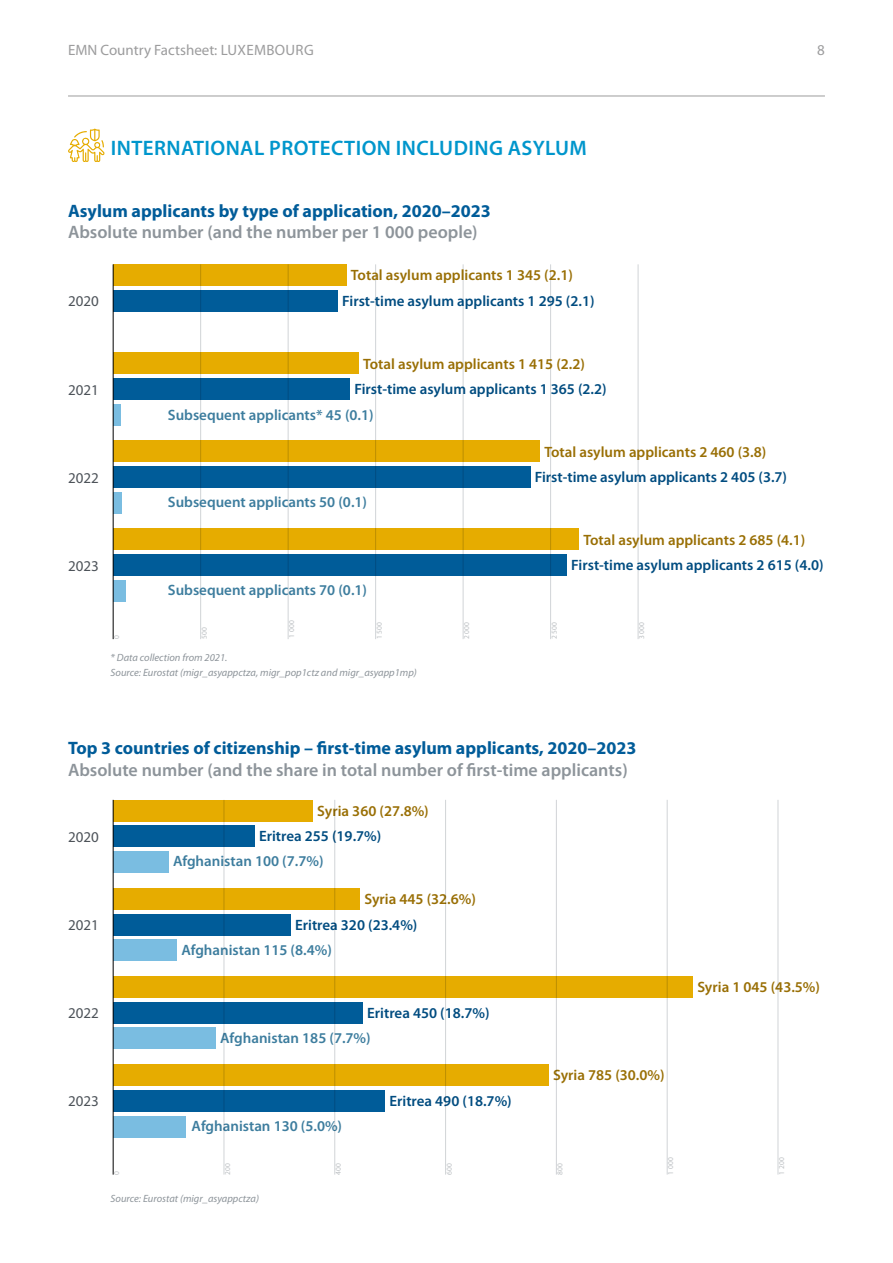
<style>
.page{position:relative;width:893px;height:1263px;background:#fff}
.page>*{position:absolute;margin:0;border:0;box-sizing:border-box;transform-origin:0 0}
.H2{font:600 21px "Myriad Pro";letter-spacing:.02em;color:#0096cc}
.GR_header{font:700 18px "Myriad Pro";color:#005c99}
.GR_subheader_P{font:600 18px "Myriad Pro";color:#8d949a}
.GR_values{font:600 15px "Myriad Pro";color:#004c80}
.GR_values-2{font:600 15px "Myriad Pro";color:#996f05}
.GR_values-3{font:600 15px "Myriad Pro";color:#3d7d9e}
.GR_axis{font:15px "Myriad Pro";color:#4d5359}
.t1{font:15px "Myriad Pro";color:#9c9c9d}
.GR_source{font:italic 10.5px "Myriad Pro";color:#8d949a}
.t2{font:7.5px "Myriad Pro";letter-spacing:.025em;color:#bbbfc2}
</style>
<div class="page">
<hr style="left:68px;top:96px;width:757px;height:1px;background:#9c9c9d">
<svg style="left:68px;top:129px;width:37px;height:33px"></svg>
<div style="left:113px;top:264px;width:234px;height:22px;background:#e6ac00"></div>
<div style="left:113px;top:290px;width:225px;height:22px;background:#005c99"></div>
<div style="left:113px;top:352px;width:246px;height:22px;background:#e6ac00"></div>
<div style="left:113px;top:378px;width:237px;height:22px;background:#005c99"></div>
<div style="left:113px;top:404px;width:8px;height:22px;background:#7abde1"></div>
<div style="left:113px;top:441px;width:427px;height:21px;background:#e6ac00"></div>
<div style="left:113px;top:466px;width:418px;height:22px;background:#005c99"></div>
<div style="left:113px;top:492px;width:9px;height:22px;background:#7abde1"></div>
<div style="left:113px;top:529px;width:466px;height:21px;background:#e6ac00"></div>
<div style="left:113px;top:554px;width:454px;height:22px;background:#005c99"></div>
<div style="left:113px;top:580px;width:12px;height:22px;background:#7abde1"></div>
<hr style="left:113px;top:264px;width:1px;height:375px;background:#000">
<hr style="left:200px;top:264px;width:1px;height:375px;background:#d1d4d7">
<hr style="left:288px;top:264px;width:1px;height:375px;background:#d1d4d7">
<hr style="left:375px;top:264px;width:1px;height:375px;background:#d1d4d7">
<hr style="left:463px;top:264px;width:1px;height:375px;background:#d1d4d7">
<hr style="left:550px;top:264px;width:1px;height:375px;background:#d1d4d7">
<hr style="left:638px;top:264px;width:1px;height:375px;background:#d1d4d7">
<div style="left:113px;top:888px;width:247px;height:21px;background:#e6ac00"></div>
<div style="left:113px;top:914px;width:178px;height:21px;background:#005c99"></div>
<div style="left:113px;top:939px;width:64px;height:22px;background:#7abde1"></div>
<div style="left:113px;top:800px;width:200px;height:21px;background:#e6ac00"></div>
<div style="left:113px;top:826px;width:142px;height:21px;background:#005c99"></div>
<div style="left:113px;top:851px;width:56px;height:22px;background:#7abde1"></div>
<div style="left:113px;top:976px;width:580px;height:21px;background:#e6ac00"></div>
<div style="left:113px;top:1002px;width:250px;height:21px;background:#005c99"></div>
<div style="left:113px;top:1027px;width:103px;height:22px;background:#7abde1"></div>
<div style="left:113px;top:1064px;width:436px;height:22px;background:#e6ac00"></div>
<div style="left:113px;top:1090px;width:272px;height:21px;background:#005c99"></div>
<div style="left:113px;top:1116px;width:72px;height:21px;background:#7abde1"></div>
<hr style="left:113px;top:800px;width:1px;height:374px;background:#000">
<hr style="left:224px;top:800px;width:1px;height:374px;background:#d1d4d7">
<hr style="left:334px;top:800px;width:1px;height:374px;background:#d1d4d7">
<hr style="left:445px;top:800px;width:1px;height:374px;background:#d1d4d7">
<hr style="left:556px;top:800px;width:1px;height:374px;background:#d1d4d7">
<hr style="left:667px;top:800px;width:1px;height:374px;background:#d1d4d7">
<hr style="left:778px;top:800px;width:1px;height:374px;background:#d1d4d7">
<p class="t1" style="left:68px;top:40px;width:247px">EMN Country Factsheet: LUXEMBOURG</p>
<p class="t1" style="left:817px;top:40px;width:9px">8</p>
<h2 class="H2" style="left:111px;top:135px;width:478px">INTERNATIONAL PROTECTION INCLUDING ASYLUM</h2>
<h3 class="GR_header" style="left:68px;top:199px;width:424px">Asylum applicants by type of application, 2020–2023</h3>
<p class="GR_subheader_P" style="left:68px;top:221px;width:411px">Absolute number (and the number per 1 000 people)</p>
<p class="GR_axis" style="left:68px;top:292px;width:32px">2020</p>
<p class="GR_values-2" style="left:351px;top:266px;width:223px">Total asylum applicants 1 345 (2.1)</p>
<p class="GR_values" style="left:342px;top:291px;width:254px">First-time asylum applicants 1 295 (2.1)</p>
<p class="GR_axis" style="left:68px;top:380px;width:32px">2021</p>
<p class="GR_axis" style="left:68px;top:468px;width:32px">2022</p>
<p class="GR_axis" style="left:68px;top:556px;width:32px">2023</p>
<p class="GR_values-2" style="left:363px;top:354px;width:223px">Total asylum applicants 1 415 (2.2)</p>
<p class="GR_values" style="left:354px;top:380px;width:254px">First-time asylum applicants 1 365 (2.2)</p>
<p class="GR_values-3" style="left:168px;top:405px;width:207px">Subsequent applicants* 45 (0.1)</p>
<p class="GR_values-2" style="left:544px;top:442px;width:223px">Total asylum applicants 2 460 (3.8)</p>
<p class="GR_values" style="left:535px;top:467px;width:254px">First-time asylum applicants 2 405 (3.7)</p>
<p class="GR_values-3" style="left:168px;top:493px;width:201px">Subsequent applicants 50 (0.1)</p>
<p class="GR_values-2" style="left:583px;top:530px;width:223px">Total asylum applicants 2 685 (4.1)</p>
<p class="GR_values" style="left:571px;top:555px;width:254px">First-time asylum applicants 2 615 (4.0)</p>
<p class="GR_values-3" style="left:168px;top:581px;width:201px">Subsequent applicants 70 (0.1)</p>
<p class="t2" style="left:112px;top:639px;width:5px;rotate:-90deg">0</p>
<p class="t2" style="left:200px;top:639px;width:13px;rotate:-90deg">500</p>
<p class="t2" style="left:287px;top:638px;width:19px;rotate:-90deg">1 000</p>
<p class="t2" style="left:375px;top:639px;width:19px;rotate:-90deg">1 500</p>
<p class="t2" style="left:462px;top:639px;width:19px;rotate:-90deg">2 000</p>
<p class="t2" style="left:550px;top:639px;width:19px;rotate:-90deg">2 500</p>
<p class="t2" style="left:637px;top:639px;width:19px;rotate:-90deg">3 000</p>
<p class="GR_source" style="left:111px;top:651px;width:118px">* Data collection from 2021.</p>
<p class="GR_source" style="left:111px;top:666px;width:308px">Source: Eurostat (migr_asyappctza, migr_pop1ctz and migr_asyapp1mp)</p>
<h3 class="GR_header" style="left:68px;top:736px;width:570px">Top 3 countries of citizenship – first-time asylum applicants, 2020–2023</h3>
<p class="GR_subheader_P" style="left:68px;top:758px;width:561px">Absolute number (and the share in total number of first-time applicants)</p>
<p class="GR_values-2" style="left:317px;top:801px;width:113px">Syria 360 (27.8%)</p>
<p class="GR_values" style="left:259px;top:826px;width:124px">Eritrea 255 (19.7%)</p>
<p class="GR_values-3" style="left:173px;top:852px;width:152px">Afghanistan 100 (7.7%)</p>
<p class="GR_values-2" style="left:364px;top:890px;width:113px">Syria 445 (32.6%)</p>
<p class="GR_values" style="left:295px;top:915px;width:124px">Eritrea 320 (23.4%)</p>
<p class="GR_values-3" style="left:181px;top:940px;width:152px">Afghanistan 115 (8.4%)</p>
<p class="GR_axis" style="left:68px;top:828px;width:32px">2020</p>
<p class="GR_axis" style="left:68px;top:916px;width:32px">2021</p>
<p class="GR_axis" style="left:68px;top:1004px;width:32px">2022</p>
<p class="GR_axis" style="left:68px;top:1092px;width:32px">2023</p>
<p class="GR_values" style="left:367px;top:1003px;width:124px">Eritrea 450 (18.7%)</p>
<p class="GR_values-3" style="left:220px;top:1028px;width:152px">Afghanistan 185 (7.7%)</p>
<p class="GR_values-3" style="left:192px;top:1116px;width:152px">Afghanistan 130 (5.0%)</p>
<p class="GR_values" style="left:389px;top:1091px;width:124px">Eritrea 490 (18.7%)</p>
<p class="GR_values-2" style="left:553px;top:1066px;width:113px">Syria 785 (30.0%)</p>
<p class="GR_values-2" style="left:697px;top:977px;width:124px">Syria 1 045 (43.5%)</p>
<p class="t2" style="left:112px;top:1174px;width:5px;rotate:-90deg">0</p>
<p class="t2" style="left:223px;top:1174px;width:13px;rotate:-90deg">200</p>
<p class="t2" style="left:334px;top:1174px;width:13px;rotate:-90deg">400</p>
<p class="t2" style="left:445px;top:1174px;width:13px;rotate:-90deg">600</p>
<p class="t2" style="left:555px;top:1174px;width:13px;rotate:-90deg">800</p>
<p class="t2" style="left:666px;top:1174px;width:19px;rotate:-90deg">1 000</p>
<p class="t2" style="left:777px;top:1174px;width:19px;rotate:-90deg">1 200</p>
<p class="GR_source" style="left:111px;top:1192px;width:150px">Source: Eurostat (migr_asyappctza)</p>
</div>
